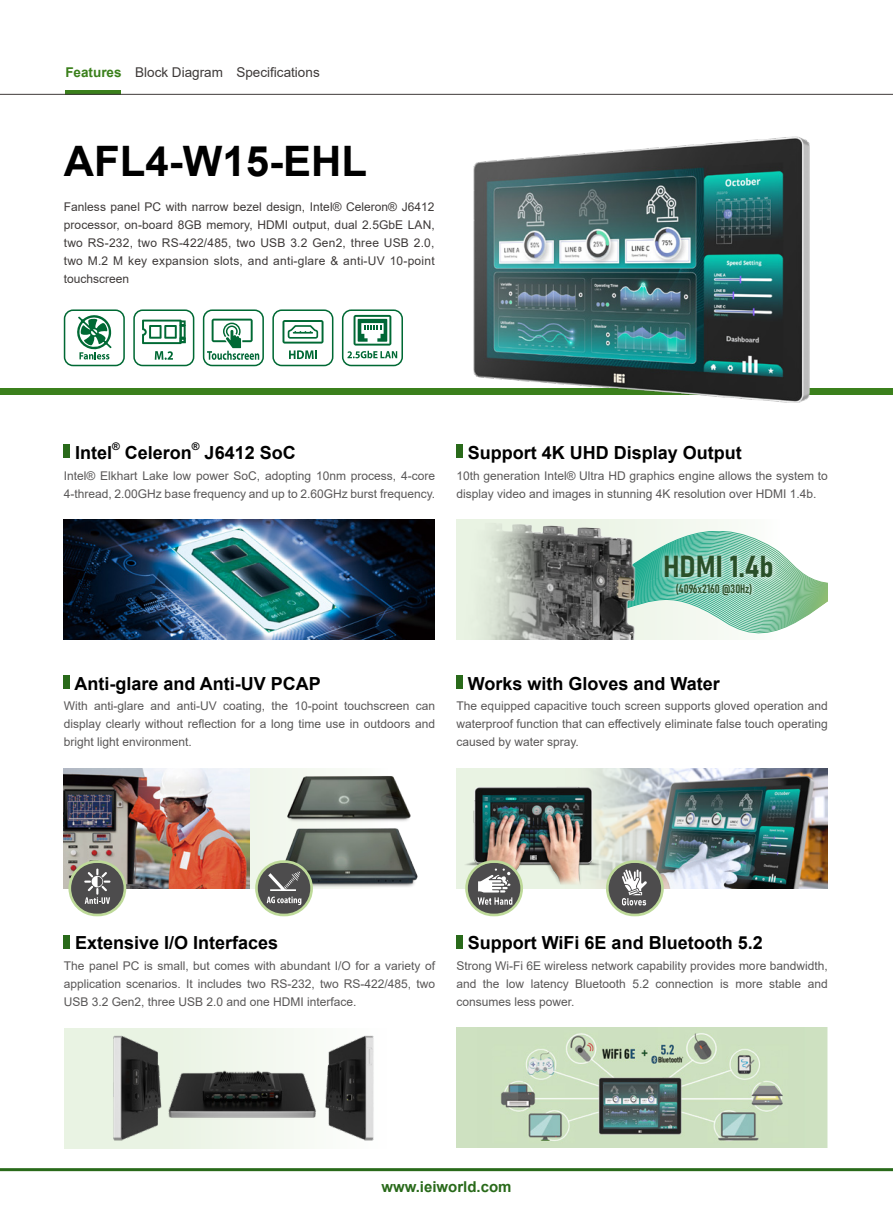
<style>
.page{position:relative;width:893px;height:1212px;background:#fff}
.page>*{position:absolute;margin:0;border:0;box-sizing:border-box;transform-origin:0 0}
.t1{font:700 42px "Arial";color:#000}
.t2{font:30px "Bahnschrift";color:#2a5029}
.t3{font:700 18px "Arial";color:#000}
.t4{font:700 15px "Arial";color:#296a1a}
.t5{font:13.5px "Arial";color:#3e3a39}
.t6{font:12px/18px "Arial";color:#595757;text-align:justify}
.t7{font:12px/18px "Arial";letter-spacing:.02em;color:#3e3a39;text-align:justify}
.t8{font:12px "Bahnschrift";color:#2a5029}
.t9{font:700 10.5px "Arial";color:#000}
.s1{font-weight:700;color:#3b801c}
</style>
<div class="page">
<hr style="left:65px;top:90px;width:55px;height:4px;background:#3b801c">
<hr style="left:0;top:94px;width:893px;height:1px;background:#3e3a39">
<div style="left:0;top:388px;width:893px;height:7px;background:#3b801c"></div>
<hr style="left:0;top:1168px;width:893px;height:3px;background:#296a1a">
<svg style="left:64px;top:1028px;width:4px;height:120px"></svg>
<div style="left:456px;top:519px;width:371px;height:120px;background:#f7fbf5"></div>
<svg style="left:653px;top:531px;width:174px;height:102px"></svg>
<img style="left:456px;top:519px;width:197px;height:120px">
<img style="left:654px;top:542px;width:129px;height:52px">
<img style="left:671px;top:578px;width:86px;height:23px">
<img style="left:566px;top:768px;width:261px;height:120px">
<img style="left:456px;top:768px;width:156px;height:118px">
<div style="left:249px;top:768px;width:26px;height:120px;background:#f0f6eb"></div>
<img style="left:275px;top:768px;width:143px;height:120px">
<img style="left:64px;top:768px;width:185px;height:120px">
<div style="left:456px;top:1028px;width:371px;height:120px;background:#cee1c1"></div>
<img style="left:501px;top:1033px;width:282px;height:108px">
<svg style="left:64px;top:309px;width:61px;height:57px"></svg>
<div style="left:64px;top:445px;width:6px;height:13px;background:#296a1a"></div>
<div style="left:64px;top:675px;width:6px;height:14px;background:#296a1a"></div>
<div style="left:64px;top:935px;width:6px;height:13px;background:#296a1a"></div>
<div style="left:456px;top:445px;width:7px;height:13px;background:#296a1a"></div>
<div style="left:456px;top:675px;width:7px;height:14px;background:#296a1a"></div>
<div style="left:456px;top:935px;width:7px;height:13px;background:#296a1a"></div>
<img style="left:473px;top:136px;width:337px;height:267px">
<svg style="left:272px;top:309px;width:61px;height:57px"></svg>
<svg style="left:342px;top:309px;width:61px;height:57px"></svg>
<div style="left:133px;top:309px;width:61px;height:57px;border:2px solid #006934;border-radius:9px"></div>
<svg style="left:155px;top:351px;width:18px;height:9px"></svg>
<svg style="left:142px;top:320px;width:44px;height:24px"></svg>
<div style="left:203px;top:309px;width:61px;height:57px;border:2px solid #006934;border-radius:9px"></div>
<svg style="left:207px;top:319px;width:52px;height:41px"></svg>
<img style="left:64px;top:519px;width:371px;height:120px">
<div style="left:70px;top:862px;width:55px;height:53px;background:#4d4c4d;border-radius:27px"></div>
<div style="left:68px;top:860px;width:58px;height:56px;border:3px solid #beda99;border-radius:27px"></div>
<svg style="left:84px;top:868px;width:26px;height:36px"></svg>
<svg style="left:256px;top:862px;width:56px;height:53px"></svg>
<div style="left:255px;top:860px;width:58px;height:56px;border:3px solid #beda99;border-radius:27px"></div>
<svg style="left:267px;top:871px;width:34px;height:34px"></svg>
<div style="left:607px;top:862px;width:55px;height:53px;background:#4d4c4d;border-radius:27px"></div>
<div style="left:606px;top:860px;width:58px;height:56px;border:3px solid #beda99;border-radius:27px"></div>
<svg style="left:622px;top:869px;width:25px;height:36px"></svg>
<svg style="left:466px;top:862px;width:56px;height:53px"></svg>
<div style="left:465px;top:860px;width:58px;height:56px;border:3px solid #beda99;border-radius:27px"></div>
<svg style="left:478px;top:868px;width:34px;height:37px"></svg>
<img style="left:68px;top:1028px;width:350px;height:144px">
<p class="t5" style="left:65px;top:63px;width:256px"><span class="s1">Features</span> Block Diagram Specifications</p>
<h1 class="t1" style="left:64px;top:132px;width:305px">AFL4-W15-EHL</h1>
<p class="t7" style="left:64px;top:198px;width:372px">Fanless panel PC with narrow bezel design, Intel® Celeron® J6412 processor, on-board 8GB memory, HDMI output, dual 2.5GbE LAN, two RS-232, two RS-422/485, two USB 3.2 Gen2, three USB 2.0, two M.2 M key expansion slots, and anti-glare &amp; anti-UV 10-point touchscreen</p>
<h3 class="t3" style="left:75px;top:440px;width:39px">Intel</h3>
<p class="t9" style="left:112px;top:439px;width:9px">®</p>
<h3 class="t3" style="left:125px;top:440px;width:69px">Celeron</h3>
<p class="t9" style="left:192px;top:439px;width:9px">®</p>
<h3 class="t3" style="left:205px;top:440px;width:93px">J6412 SoC</h3>
<p class="t6" style="left:64px;top:466px;width:373px">Intel® Elkhart Lake low power SoC, adopting 10nm process, 4-core<br>4-thread, 2.00GHz base frequency and up to 2.60GHz burst frequency.</p>
<h3 class="t3" style="left:468px;top:440px;width:276px">Support 4K UHD Display Output</h3>
<p class="t6" style="left:456px;top:466px;width:373px">10th generation Intel® Ultra HD graphics engine allows the system to display video and images in stunning 4K resolution over HDMI 1.4b.</p>
<h2 class="t2" style="left:663px;top:544px;width:112px">HDMI 1.4b</h2>
<p class="t8" style="left:676px;top:580px;width:78px">(4096x2160 @30Hz)</p>
<h3 class="t3" style="left:74px;top:671px;width:248px">Anti-glare and Anti-UV PCAP</h3>
<p class="t6" style="left:64px;top:697px;width:373px">With anti-glare and anti-UV coating, the 10-point touchscreen can display clearly without reflection for a long time use in outdoors and bright light environment.</p>
<h3 class="t3" style="left:468px;top:671px;width:254px">Works with Gloves and Water</h3>
<p class="t6" style="left:456px;top:697px;width:373px">The equipped capacitive touch screen supports gloved operation and waterproof function that can effectively eliminate false touch operating caused by water spray.</p>
<h3 class="t3" style="left:75px;top:930px;width:205px">Extensive I/O Interfaces</h3>
<p class="t6" style="left:64px;top:957px;width:373px">The panel PC is small, but comes with abundant I/O for a variety of application scenarios. It includes two RS-232, two RS-422/485, two USB 3.2 Gen2, three USB 2.0 and one HDMI interface.</p>
<h3 class="t3" style="left:468px;top:930px;width:296px">Support WiFi 6E and Bluetooth 5.2</h3>
<p class="t6" style="left:456px;top:957px;width:373px">Strong Wi-Fi 6E wireless network capability provides more bandwidth, and the low latency Bluetooth 5.2 connection is more stable and consumes less power.</p>
<p class="t4" style="left:381px;top:1176px;width:132px">www.ieiworld.com</p>
</div>
